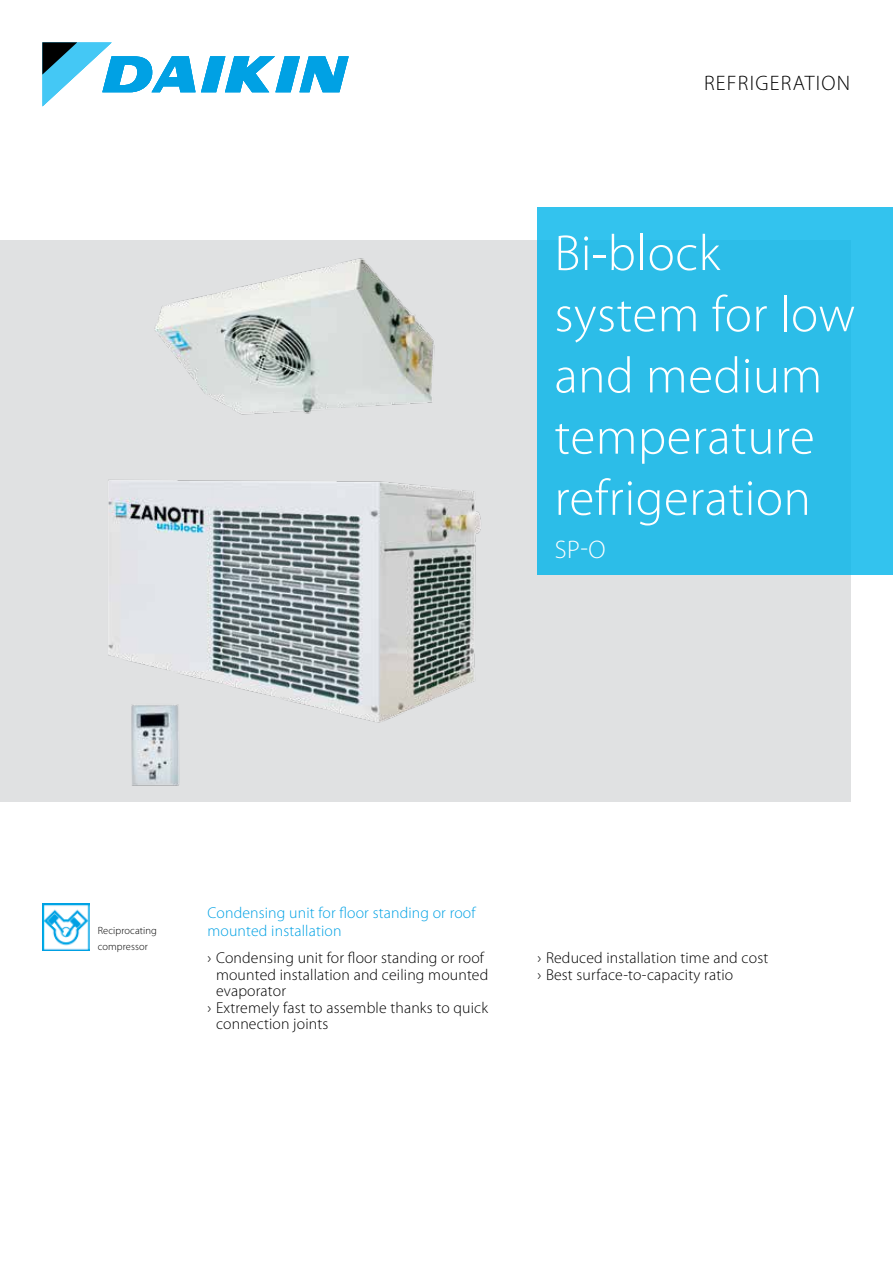
<style>
.page{position:relative;width:893px;height:1263px;background:#fff}
.page>*{position:absolute;margin:0;border:0;box-sizing:border-box;transform-origin:0 0}
.t1{font:300 51px/61.2px "Myriad Pro";letter-spacing:.01em;color:#fff}
.t2{font:300 25.5px "Myriad Pro";color:#fff}
.t3{font:300 21px "Myriad Pro";letter-spacing:.06em;color:#000}
.t4{font:300 15.75px/16.5px "Myriad Pro";letter-spacing:.01em;color:#000}
.t5{font:300 15.75px/18px "Myriad Pro";letter-spacing:.01em;color:#00a1e4}
.t6{font:300 10.5px/16.5px "Myriad Pro";letter-spacing:.01em;color:#000}
</style>
<div class="page">
<img style="left:43px;top:903px;width:46px;height:47px">
<div style="left:0;top:241px;width:850px;height:561px;background:#e0e1e2"></div>
<img style="left:108px;top:258px;width:373px;height:528px">
<svg style="left:43px;top:43px;width:306px;height:63px"></svg>
<div style="left:537px;top:208px;width:356px;height:367px;background:#2cbde8"></div>
<h3 class="t3" style="left:704px;top:71px;width:148px">REFRIGERATION</h3>
<h1 class="t1" style="left:554px;top:223px;width:302px">Bi-block system for low and medium temperature refrigeration</h1>
<h2 class="t2" style="left:555px;top:535px;width:52px">SP-O</h2>
<p class="t6" style="left:98px;top:922px;width:61px">Reciprocating compressor</p>
<p class="t5" style="left:207px;top:904px;width:270px">Condensing unit for floor standing or roof mounted installation</p>
<p class="t4" style="left:207px;top:950px;width:278px">› Condensing unit for floor standing or roof</p>
<p class="t4" style="left:216px;top:966px;width:274px">mounted installation and ceiling mounted</p>
<p class="t4" style="left:216px;top:983px;width:72px">evaporator</p>
<p class="t4" style="left:207px;top:999px;width:282px">› Extremely fast to assemble thanks to quick</p>
<p class="t4" style="left:216px;top:1016px;width:114px">connection joints</p>
<p class="t4" style="left:537px;top:950px;width:232px">› Reduced installation time and cost › Best surface-to-capacity ratio</p>
</div>
